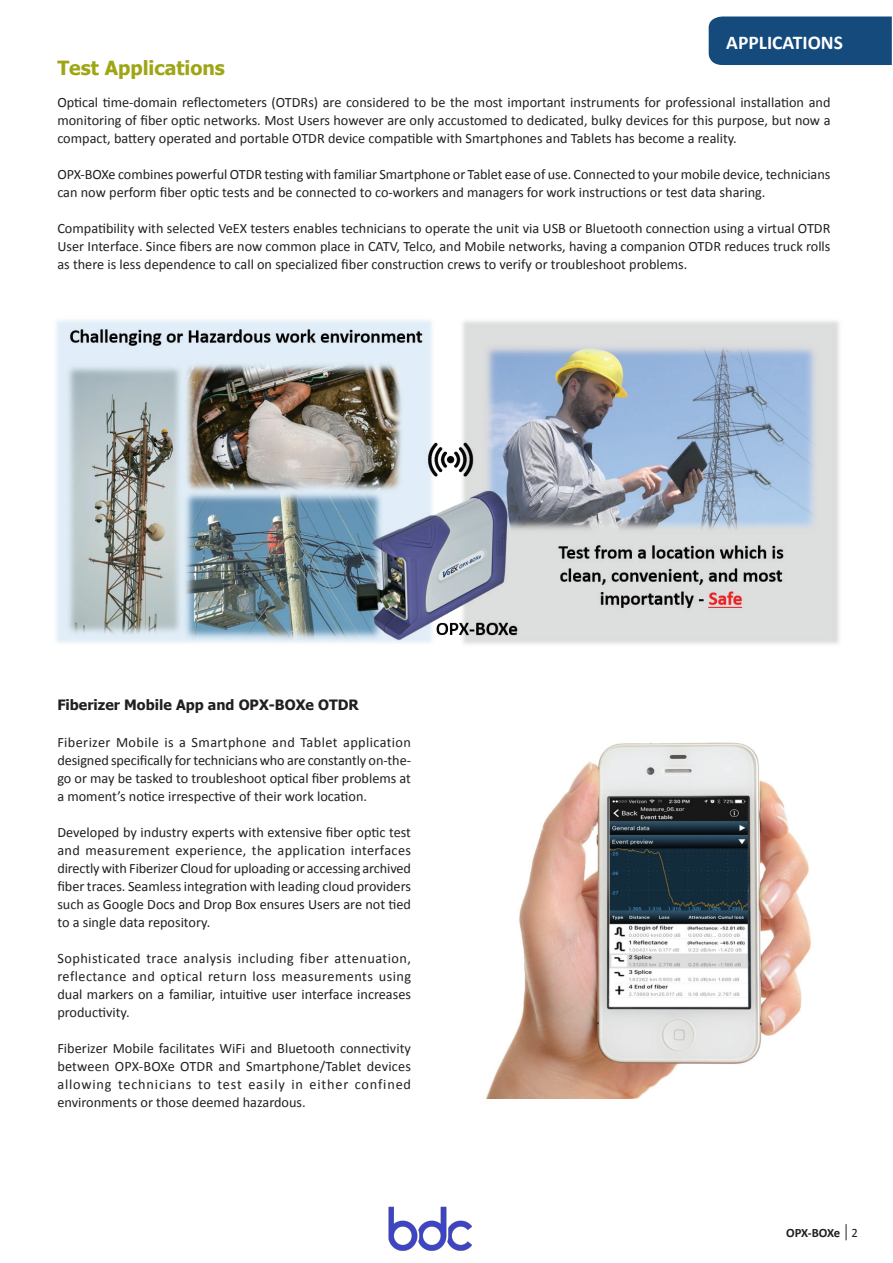
<style>
.page{position:relative;width:893px;height:1263px;background:#fff}
.page>*{position:absolute;margin:0;border:0;box-sizing:border-box;transform-origin:0 0}
.t1{font:700 19.5px "Tahoma";color:#9ea615}
.t2{font:700 19.5px "Calibri";color:#fff}
.t3{font:14.25px/18px "Calibri";color:#231f20;text-align:justify}
.t4{font:700 14.25px "Tahoma";color:#231f20}
.t5{font:700 12.75px "Calibri";letter-spacing:-.02em;color:#231f20}
.s1{font-weight:400}
</style>
<div class="page">
<svg style="left:846px;top:1224px;width:1px;height:16px"></svg>
<img style="left:486px;top:742px;width:325px;height:356px">
<div style="left:709px;top:17px;width:183px;height:48px;background:#144a7c"></div>
<img style="left:56px;top:320px;width:783px;height:324px">
<img style="left:388px;top:1206px;width:84px;height:45px">
<h1 class="t2" style="left:726px;top:29px;width:118px">APPLICATIONS</h1>
<h1 class="t1" style="left:57px;top:54px;width:169px">Test Applications</h1>
<p class="t3" style="left:57px;top:92px;width:775px">Optical time-domain reflectometers (OTDRs) are considered to be the most important instruments for professional installation and monitoring of fiber optic networks. Most Users however are only accustomed to dedicated, bulky devices for this purpose, but now a compact, battery operated and portable OTDR device compatible with Smartphones and Tablets has become a reality.</p>
<p class="t3" style="left:57px;top:164px;width:774px">OPX-BOXe combines powerful OTDR testing with familiar Smartphone or Tablet ease of use. Connected to your mobile device, technicians can now perform fiber optic tests and be connected to co-workers and managers for work instructions or test data sharing.</p>
<p class="t3" style="left:57px;top:218px;width:775px">Compatibility with selected VeEX testers enables technicians to operate the unit via USB or Bluetooth connection using a virtual OTDR User Interface. Since fibers are now common place in CATV, Telco, and Mobile networks, having a companion OTDR reduces truck rolls as there is less dependence to call on specialized fiber construction crews to verify or troubleshoot problems.</p>
<p class="t4" style="left:57px;top:694px;width:303px">Fiberizer Mobile App and OPX-BOXe OTDR</p>
<p class="t3" style="left:57px;top:733px;width:355px">Fiberizer Mobile is a Smartphone and Tablet application designed specifically for technicians who are constantly on-the&shy;go or may be tasked to troubleshoot optical fiber problems at a moment’s notice irrespective of their work location.</p>
<p class="t3" style="left:57px;top:823px;width:355px">Developed by industry experts with extensive fiber optic test and measurement experience, the application interfaces directly with Fiberizer Cloud for uploading or accessing archived fiber traces. Seamless integration with leading cloud providers such as Google Docs and Drop Box ensures Users are not tied to a single data repository.</p>
<p class="t3" style="left:57px;top:949px;width:355px">Sophisticated trace analysis including fiber attenuation, reflectance and optical return loss measurements using dual markers on a familiar, intuitive user interface increases productivity.</p>
<p class="t3" style="left:57px;top:1039px;width:355px">Fiberizer Mobile facilitates WiFi and Bluetooth connectivity between OPX-BOXe OTDR and Smartphone/Tablet devices allowing technicians to test easily in either confined environments or those deemed hazardous.</p>
<p class="t5" style="left:786px;top:1223px;width:73px">OPX-BOXe <span class="s1">2</span></p>
</div>
